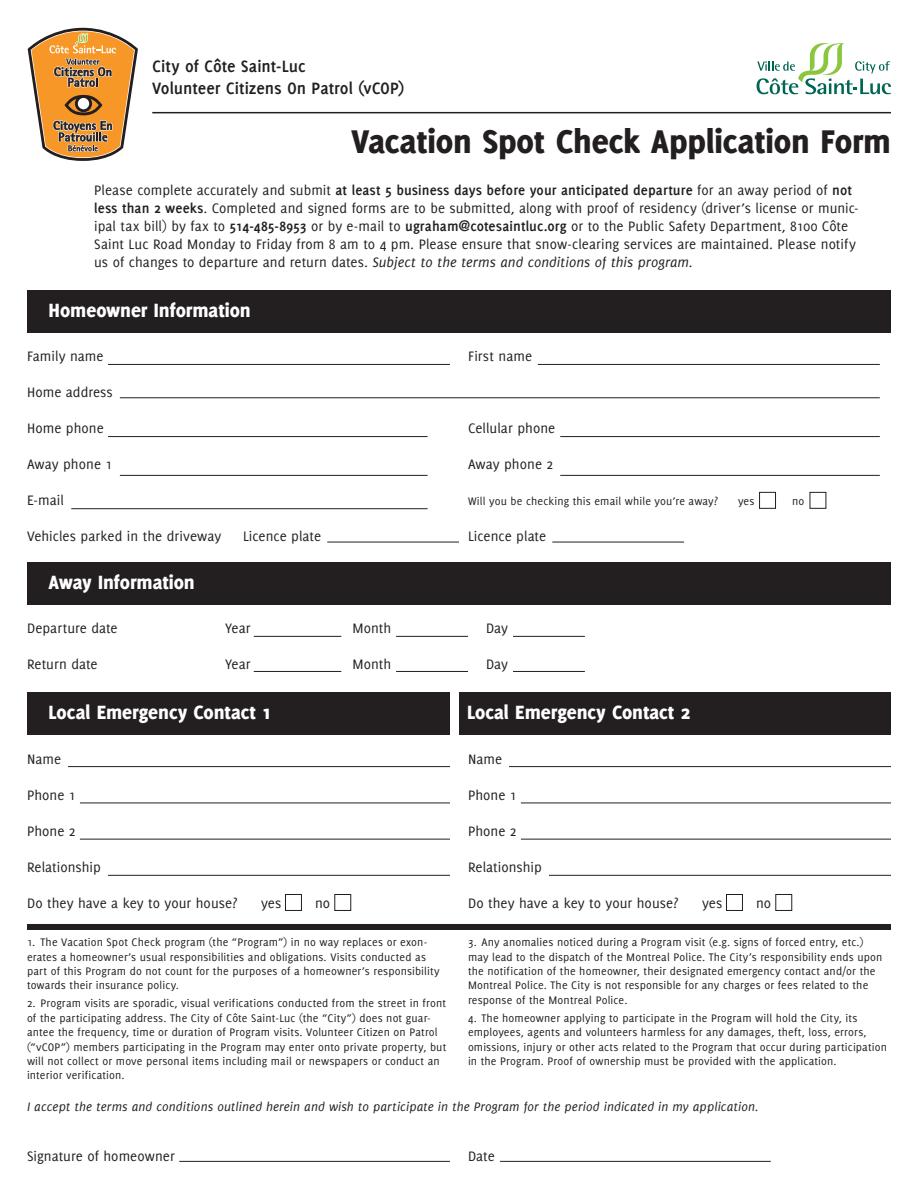
<style>
.page{position:relative;width:918px;height:1188px;background:#fff}
.page>*{position:absolute;margin:0;border:0;box-sizing:border-box;transform-origin:0 0}
.t1{font:800 36px "Delicious";letter-spacing:-.005em;color:#231f20}
.t2{font:800 21px "Delicious";color:#fff}
.t3{font:700 18px "Delicious";color:#231f20}
.t4{font:15px/18px "Delicious";letter-spacing:.005em;color:#231f20}
.t5{font:italic 13.5px "Delicious";letter-spacing:.01em;color:#231f20}
.t6{font:12px/14.4px "Delicious";letter-spacing:.01em;color:#231f20}
.s1{font-weight:700}
.s2{font-style:italic}
</style>
<div class="page">
<div style="left:27px;top:693px;width:423px;height:42px;background:#231f20"></div>
<svg style="left:27px;top:27px;width:111px;height:134px"></svg>
<svg style="left:757px;top:43px;width:134px;height:51px"></svg>
<hr style="left:152px;top:112px;width:739px;height:1px;background:#231f20">
<div style="left:27px;top:290px;width:864px;height:43px;background:#231f20"></div>
<div style="left:459px;top:693px;width:432px;height:42px;background:#231f20"></div>
<div style="left:27px;top:562px;width:864px;height:43px;background:#231f20"></div>
<hr style="left:108px;top:364px;width:342px;height:1px;background:#231f20">
<hr style="left:68px;top:766px;width:382px;height:1px;background:#231f20">
<hr style="left:509px;top:766px;width:382px;height:1px;background:#231f20">
<hr style="left:80px;top:803px;width:370px;height:1px;background:#231f20">
<hr style="left:521px;top:803px;width:370px;height:1px;background:#231f20">
<hr style="left:80px;top:839px;width:370px;height:1px;background:#231f20">
<hr style="left:521px;top:839px;width:370px;height:1px;background:#231f20">
<hr style="left:108px;top:875px;width:342px;height:1px;background:#231f20">
<hr style="left:179px;top:1161px;width:271px;height:1px;background:#231f20">
<hr style="left:500px;top:1161px;width:271px;height:1px;background:#231f20">
<div style="left:27px;top:924px;width:864px;height:6px;background:#231f20"></div>
<hr style="left:549px;top:875px;width:342px;height:1px;background:#231f20">
<hr style="left:120px;top:397px;width:760px;height:1px;background:#231f20">
<hr style="left:560px;top:436px;width:320px;height:1px;background:#231f20">
<hr style="left:560px;top:475px;width:320px;height:1px;background:#231f20">
<hr style="left:108px;top:436px;width:320px;height:1px;background:#231f20">
<hr style="left:120px;top:475px;width:308px;height:1px;background:#231f20">
<hr style="left:71px;top:508px;width:357px;height:1px;background:#231f20">
<hr style="left:327px;top:542px;width:132px;height:1px;background:#231f20">
<hr style="left:254px;top:636px;width:87px;height:1px;background:#231f20">
<hr style="left:254px;top:671px;width:87px;height:1px;background:#231f20">
<hr style="left:396px;top:636px;width:72px;height:1px;background:#231f20">
<hr style="left:396px;top:671px;width:72px;height:1px;background:#231f20">
<hr style="left:513px;top:636px;width:72px;height:1px;background:#231f20">
<hr style="left:513px;top:671px;width:72px;height:1px;background:#231f20">
<hr style="left:552px;top:542px;width:132px;height:1px;background:#231f20">
<hr style="left:538px;top:364px;width:342px;height:1px;background:#231f20">
<div style="left:759px;top:492px;width:17px;height:17px;border:1px solid #231f20"></div>
<div style="left:285px;top:894px;width:17px;height:17px;border:1px solid #231f20"></div>
<div style="left:726px;top:894px;width:17px;height:17px;border:1px solid #231f20"></div>
<div style="left:334px;top:894px;width:17px;height:17px;border:1px solid #231f20"></div>
<div style="left:775px;top:894px;width:17px;height:17px;border:1px solid #231f20"></div>
<div style="left:810px;top:492px;width:16px;height:17px;border:1px solid #231f20"></div>
<p class="t3" style="left:152px;top:56px;width:155px">City of Côte Saint-Luc</p>
<p class="t3" style="left:152px;top:78px;width:253px">Volunteer Citizens On Patrol (vCOP)</p>
<p class="t1" style="left:351px;top:120px;width:541px">Vacation Spot Check Application Form</p>
<p class="t4" style="left:94px;top:181px;width:766px">Please complete accurately and submit <span class="s1">at least 5 business days before your anticipated departure</span> for an away period of <span class="s1">not less than 2 weeks</span>. Completed and signed forms are to be submitted, along with proof of residency (driver’s license or munic&shy;ipal tax bill) by fax to <span class="s1">514-485-8953</span> or by e-mail to <span class="s1">ugraham@cotesaintluc.org</span> or to the Public Safety Department, 8100 Côte Saint Luc Road Monday to Friday from 8 am to 4 pm. Please ensure that snow-clearing services are maintained. Please notify us of changes to departure and return dates. <span class="s2">Subject to the terms and conditions of this program.</span></p>
<p class="t2" style="left:49px;top:298px;width:204px">Homeowner Information</p>
<p class="t4" style="left:27px;top:347px;width:78px">Family name</p>
<p class="t4" style="left:27px;top:383px;width:87px">Home address</p>
<p class="t4" style="left:27px;top:419px;width:78px">Home phone</p>
<p class="t4" style="left:27px;top:455px;width:87px">Away phone 1</p>
<p class="t4" style="left:27px;top:491px;width:39px">E-mail</p>
<p class="t4" style="left:27px;top:527px;width:196px">Vehicles parked in the driveway</p>
<p class="t4" style="left:243px;top:527px;width:80px">Licence plate</p>
<p class="t2" style="left:49px;top:570px;width:148px">Away Information</p>
<p class="t4" style="left:468px;top:347px;width:66px">First name</p>
<p class="t4" style="left:468px;top:419px;width:89px">Cellular phone</p>
<p class="t4" style="left:468px;top:455px;width:87px">Away phone 2</p>
<p class="t6" style="left:468px;top:494px;width:251px">Will you be checking this email while you’re away?</p>
<p class="t6" style="left:738px;top:494px;width:18px">yes</p>
<p class="t6" style="left:792px;top:494px;width:14px">no</p>
<p class="t4" style="left:468px;top:527px;width:80px">Licence plate</p>
<p class="t4" style="left:27px;top:619px;width:92px">Departure date</p>
<p class="t4" style="left:225px;top:619px;width:27px">Year</p>
<p class="t4" style="left:352px;top:619px;width:40px">Month</p>
<p class="t4" style="left:486px;top:619px;width:24px">Day</p>
<p class="t4" style="left:27px;top:655px;width:72px">Return date</p>
<p class="t4" style="left:225px;top:655px;width:27px">Year</p>
<p class="t4" style="left:352px;top:655px;width:40px">Month</p>
<p class="t4" style="left:486px;top:655px;width:24px">Day</p>
<p class="t2" style="left:49px;top:700px;width:225px">Local Emergency Contact 1</p>
<p class="t2" style="left:467px;top:700px;width:225px">Local Emergency Contact 2</p>
<p class="t4" style="left:27px;top:749px;width:36px">Name</p>
<p class="t4" style="left:27px;top:785px;width:50px">Phone 1</p>
<p class="t4" style="left:27px;top:821px;width:50px">Phone 2</p>
<p class="t4" style="left:27px;top:857px;width:75px">Relationship</p>
<p class="t4" style="left:27px;top:893px;width:212px">Do they have a key to your house?</p>
<p class="t4" style="left:261px;top:893px;width:22px">yes</p>
<p class="t4" style="left:315px;top:893px;width:17px">no</p>
<p class="t6" style="left:27px;top:935px;width:414px">1. The Vacation Spot Check program (the “Program”) in no way replaces or exon&shy;erates a homeowner’s usual responsibilities and obligations. Visits conducted as part of this Program do not count for the purposes of a homeowner’s responsibility towards their insurance policy.</p>
<p class="t6" style="left:27px;top:996px;width:421px">2. Program visits are sporadic, visual verifications conducted from the street in front of the participating address. The City of Côte Saint-Luc (the “City”) does not guar&shy;antee the frequency, time or duration of Program visits. Volunteer Citizen on Patrol (“vCOP”) members participating in the Program may enter onto private property, but will not collect or move personal items including mail or newspapers or conduct an interior verification.</p>
<p class="t4" style="left:468px;top:749px;width:36px">Name</p>
<p class="t4" style="left:468px;top:785px;width:50px">Phone 1</p>
<p class="t4" style="left:468px;top:821px;width:50px">Phone 2</p>
<p class="t4" style="left:468px;top:857px;width:75px">Relationship</p>
<p class="t4" style="left:468px;top:893px;width:212px">Do they have a key to your house?</p>
<p class="t4" style="left:702px;top:893px;width:22px">yes</p>
<p class="t4" style="left:756px;top:893px;width:17px">no</p>
<p class="t6" style="left:468px;top:935px;width:416px">3. Any anomalies noticed during a Program visit (e.g. signs of forced entry, etc.) may lead to the dispatch of the Montreal Police. The City’s responsibility ends upon the notification of the homeowner, their designated emergency contact and/or the Montreal Police. The City is not responsible for any charges or fees related to the response of the Montreal Police.</p>
<p class="t6" style="left:468px;top:1011px;width:421px">4. The homeowner applying to participate in the Program will hold the City, its employees, agents and volunteers harmless for any damages, theft, loss, errors, omissions, injury or other acts related to the Program that occur during participation in the Program. Proof of ownership must be provided with the application.</p>
<p class="t5" style="left:27px;top:1099px;width:733px">I accept the terms and conditions outlined herein and wish to participate in the Program for the period indicated in my application.</p>
<p class="t4" style="left:27px;top:1147px;width:149px">Signature of homeowner</p>
<p class="t4" style="left:468px;top:1147px;width:28px">Date</p>
</div>
